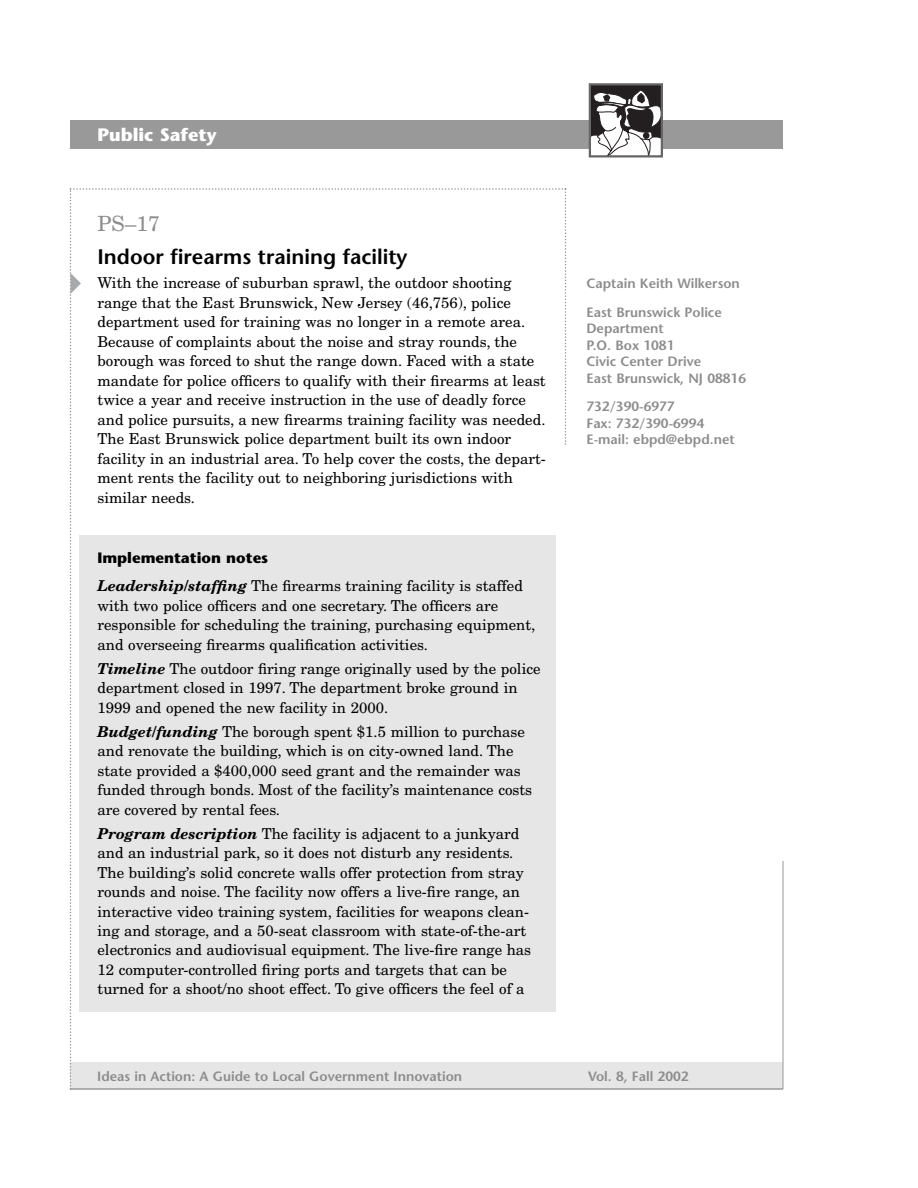
<style>
.page{position:relative;width:918px;height:1188px;background:#fff}
.page>*{position:absolute;margin:0;border:0;box-sizing:border-box;transform-origin:0 0}
.t1{font:600 21px "Stone Sans";color:#000}
.t2{font:21px "New Century Schlbk";color:#8c8c8c}
.t3{font:700 18px "Stone Sans";color:#fff}
.t4{font:15px/19.5px "New Century Schlbk";color:#000}
.t5{font:700 15px "Stone Sans";color:#000}
.t6{font:600 13.5px/16.5px "Stone Sans";color:#8c8c8c}
.s1{font-weight:700;font-style:italic}
</style>
<div class="page">
<div style="left:70px;top:1062px;width:713px;height:27px;background:#e6e6e6"></div>
<div style="left:70px;top:121px;width:713px;height:28px;background:#999"></div>
<svg style="left:585px;top:86px;width:75px;height:69px"></svg>
<div style="left:589px;top:83px;width:74px;height:75px;border:2px solid #666"></div>
<hr style="left:70px;top:1088px;width:713px;height:2px;background:#999">
<hr style="left:783px;top:861px;width:1px;height:228px;background:#999">
<svg style="left:70px;top:188px;width:496px;height:902px"></svg>
<div style="left:80px;top:536px;width:476px;height:476px;background:#e6e6e6"></div>
<p class="t3" style="left:98px;top:127px;width:121px">Public Safety</p>
<h1 class="t2" style="left:98px;top:216px;width:64px">PS–17</h1>
<h1 class="t1" style="left:98px;top:249px;width:312px">Indoor firearms training facility</h1>
<p class="t4" style="left:98px;top:275px;width:450px">With the increase of suburban sprawl, the outdoor shooting range that the East Brunswick, New Jersey (46,756), police department used for training was no longer in a remote area.<br>Because of complaints about the noise and stray rounds, the borough was forced to shut the range down. Faced with a state mandate for police officers to qualify with their firearms at least twice a year and receive instruction in the use of deadly force and police pursuits, a new firearms training facility was needed.<br>The East Brunswick police department built its own indoor facility in an industrial area. To help cover the costs, the depart&shy;ment rents the facility out to neighboring jurisdictions with similar needs.</p>
<p class="t6" style="left:586px;top:271px;width:155px;line-height:28.5px">Captain Keith Wilkerson<br>East Brunswick Police</p>
<p class="t6" style="left:586px;top:322px;width:161px">Department<br>P.O. Box 1081<br>Civic Center Drive<br>East Brunswick, NJ 08816</p>
<p class="t6" style="left:586px;top:400px;width:150px">732/390-6977<br>Fax: 732/390-6994<br>E-mail: ebpd@ebpd.net</p>
<p class="t5" style="left:98px;top:551px;width:172px">Implementation notes</p>
<p class="t4" style="left:98px;top:577px;width:439px"><span class="s1">Leadership/staffing</span> The firearms training facility is staffed with two police officers and one secretary. The officers are responsible for scheduling the training, purchasing equipment, and overseeing firearms qualification activities.</p>
<p class="t4" style="left:98px;top:660px;width:445px"><span class="s1">Timeline</span> The outdoor firing range originally used by the police department closed in 1997. The department broke ground in<br>1999 and opened the new facility in 2000.</p>
<p class="t4" style="left:98px;top:723px;width:436px"><span class="s1">Budget/funding</span> The borough spent $1.5 million to purchase and renovate the building, which is on city-owned land. The state provided a $400,000 seed grant and the remainder was funded through bonds. Most of the facility’s maintenance costs are covered by rental fees.</p>
<p class="t4" style="left:98px;top:825px;width:435px"><span class="s1">Program description</span> The facility is adjacent to a junkyard and an industrial park, so it does not disturb any residents.<br>The building’s solid concrete walls offer protection from stray rounds and noise. The facility now offers a live-fire range, an interactive video training system, facilities for weapons clean&shy;ing and storage, and a 50-seat classroom with state-of-the-art electronics and audiovisual equipment. The live-fire range has 12 computer-controlled firing ports and targets that can be turned for a shoot/no shoot effect. To give officers the feel of a</p>
<p class="t6" style="left:97px;top:1069px;width:366px">Ideas in Action: A Guide to Local Government Innovation</p>
<p class="t6" style="left:588px;top:1069px;width:102px">Vol. 8, Fall 2002</p>
</div>
